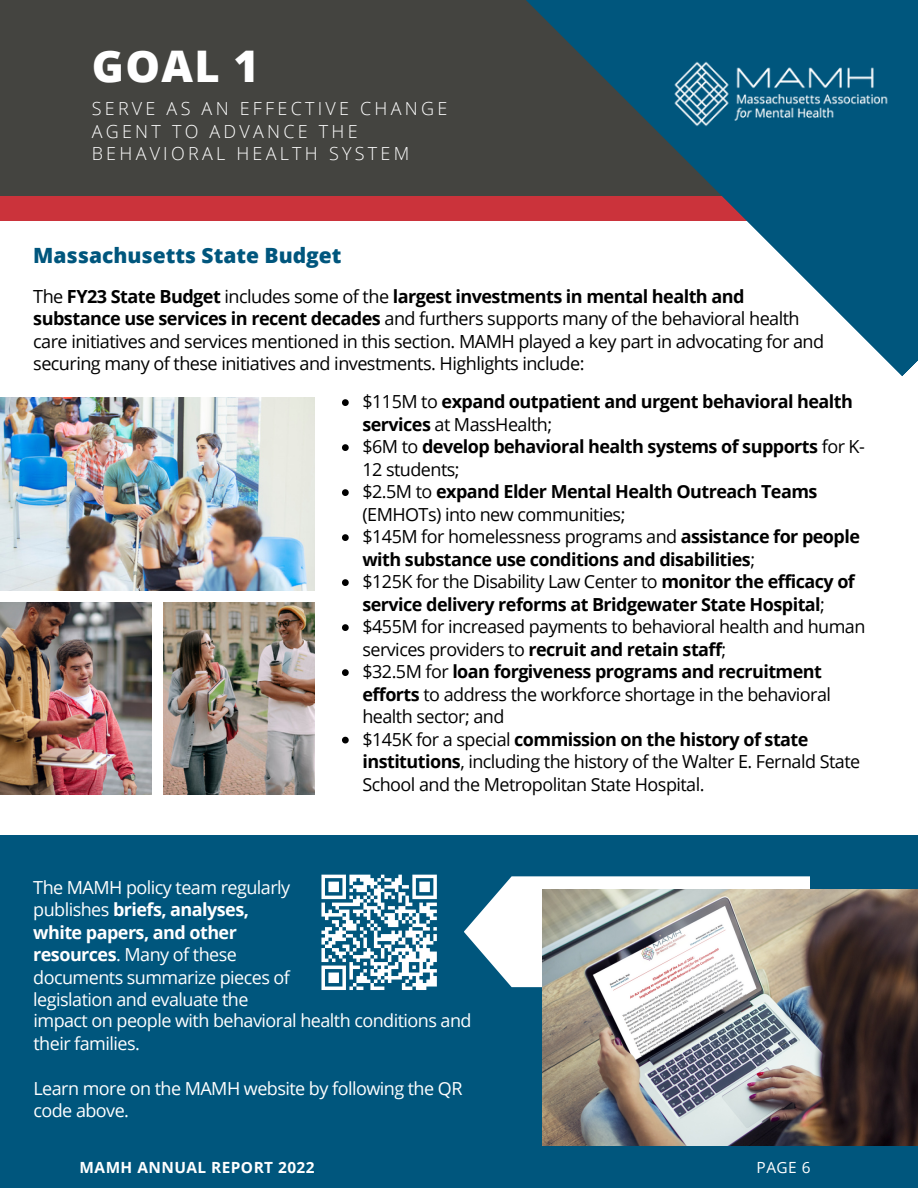
<style>
.page{position:relative;width:918px;height:1188px;background:#fff}
.page>*{position:absolute;margin:0;border:0;box-sizing:border-box;transform-origin:0 0}
.t1{font:800 43.65px "Open Sans";color:#fff}
.t2{font:800 21px "Open Sans";color:#00567d}
.t3{font:18.15px/22.5px "Open Sans";letter-spacing:-.03em;color:#000}
.t4{font:18px/22.5px "Open Sans";letter-spacing:-.03em;color:#000}
.t5{font:18px/22.4px "Open Sans";letter-spacing:-.03em;color:#fff}
.t6{font:300 18px/22.2px "Open Sans";letter-spacing:.18em;color:#fff}
.t7{font:700 15.45px "Open Sans";letter-spacing:.03em;color:#fff}
.t8{font:15.45px "Open Sans";color:#fff}
.s1{font-weight:700}
</style>
<div class="page">
<img style="left:0;top:602px;width:152px;height:192px">
<img style="left:163px;top:602px;width:152px;height:192px">
<img style="left:0;top:397px;width:315px;height:194px">
<div style="left:0;top:0;width:902px;height:204px;background:#444440"></div>
<div style="left:0;top:196px;width:918px;height:25px;background:#cb333b"></div>
<svg style="left:526px;top:0;width:392px;height:376px"></svg>
<img style="left:672px;top:61px;width:219px;height:66px">
<div style="left:0;top:835px;width:918px;height:318px;background:#00567d"></div>
<svg style="left:465px;top:876px;width:345px;height:111px"></svg>
<img style="left:543px;top:890px;width:375px;height:256px">
<div style="left:0;top:1146px;width:918px;height:42px;background:#00567d"></div>
<svg style="left:342px;top:399px;width:7px;height:7px"></svg>
<svg style="left:342px;top:444px;width:7px;height:7px"></svg>
<svg style="left:342px;top:489px;width:7px;height:7px"></svg>
<svg style="left:342px;top:534px;width:7px;height:7px"></svg>
<svg style="left:342px;top:579px;width:7px;height:7px"></svg>
<svg style="left:342px;top:624px;width:7px;height:7px"></svg>
<svg style="left:342px;top:669px;width:7px;height:7px"></svg>
<svg style="left:342px;top:737px;width:7px;height:6px"></svg>
<svg style="left:321px;top:874px;width:116px;height:116px"></svg>
<h1 class="t1" style="left:92px;top:36px;width:169px">GOAL 1</h1>
<p class="t6" style="left:92px;top:97px;width:357px">SERVE AS AN EFFECTIVE CHANGE<br>AGENT TO ADVANCE THE<br>BEHAVIORAL HEALTH SYSTEM</p>
<p class="t2" style="left:33px;top:240px;width:310px">Massachusetts State Budget</p>
<p class="t3" style="left:33px;top:285px;width:793px">The <span class="s1">FY23 State Budget</span> includes some of the <span class="s1">largest investments in mental health and substance use services in recent decades</span> and furthers supports many of the behavioral health care initiatives and services mentioned in this section. MAMH played a key part in advocating for and securing many of these initiatives and investments. Highlights include:</p>
<p class="t4" style="left:362px;top:390px;width:504px">$115M to <span class="s1">expand outpatient and urgent behavioral health services</span> at MassHealth;<br>$6M to <span class="s1">develop behavioral health systems of supports</span> for K-12 students;<br>$2.5M to <span class="s1">expand Elder Mental Health Outreach Teams </span>(EMHOTs) into new communities;<br>$145M for homelessness programs and <span class="s1">assistance for people with substance use conditions and disabilities</span>;<br>$125K for the Disability Law Center to <span class="s1">monitor the efficacy of service delivery reforms at Bridgewater State Hospital</span>; $455M for increased payments to behavioral health and human services providers to <span class="s1">recruit and retain staff</span>;<br>$32.5M for <span class="s1">loan forgiveness programs and recruitment efforts</span> to address the workforce shortage in the behavioral health sector; and<br>$145K for a special <span class="s1">commission on the history of state institutions</span>, including the history of the Walter E. Fernald State School and the Metropolitan State Hospital.</p>
<p class="t5" style="left:33px;top:875px;width:440px">The MAMH policy team regularly<br>publishes <span class="s1">briefs, analyses,<br>white papers, and other<br>resources</span>. Many of these<br>documents summarize pieces of<br>legislation and evaluate the<br>impact on people with behavioral health conditions and their families.</p>
<p class="t5" style="left:33px;top:1076px;width:431px">Learn more on the MAMH website by following the QR code above.</p>
<p class="t7" style="left:80px;top:1156px;width:237px">MAMH ANNUAL REPORT 2022</p>
<p class="t8" style="left:757px;top:1156px;width:55px">PAGE 6</p>
</div>
